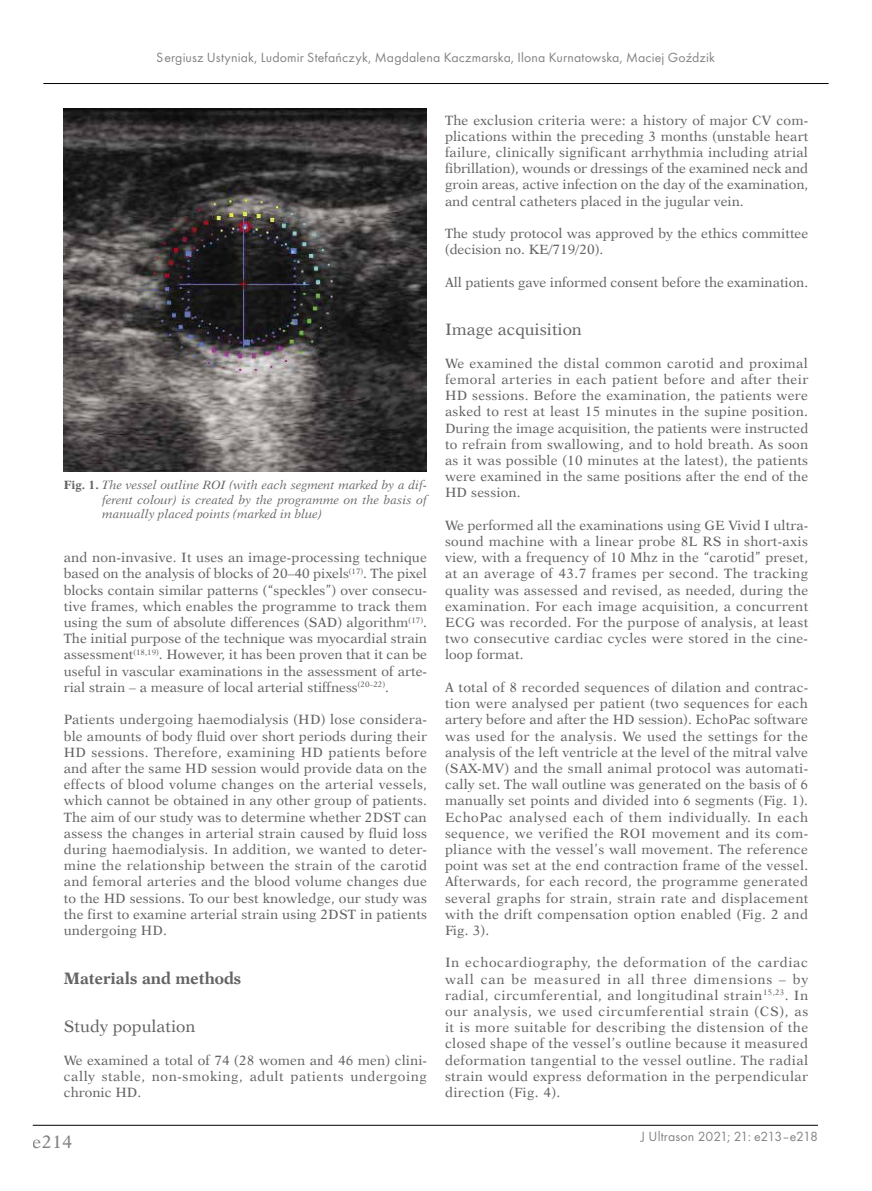
<style>
.page{position:relative;width:872px;height:1191px;background:#fff}
.page>*{position:absolute;margin:0;border:0;box-sizing:border-box;transform-origin:0 0}
.t1{font:18px "Dutch 823 EU Normal";color:#636363}
._2st_Srodtytul_PL_An{font:16.5px "Dutch 823 EU Normal";color:#636363}
._1st_Srodtytul_PL_An{font:16.5px "Dutch 823 EU Bold";color:#636363}
.t2{font:13.8px "Futura TCE";letter-spacing:.01em;color:#636363}
.BANG_-_Body_Ang{font:13.5px/16.2px "Dutch 823 EU Normal";letter-spacing:.01em;color:#636363;text-align:justify}
.Normalny{font:12px/14.4px "Dutch 823 EU Italic";color:#636363;text-align:justify}
.s1{font-family:"Dutch 823 EU Bold"}
</style>
<div class="page">
<hr style="left:33px;top:1125px;width:785px;height:1px;background:#000">
<hr style="left:43px;top:83px;width:785px;height:1px;background:#000">
<img style="left:64px;top:108px;width:363px;height:363px">
<p class="t2" style="left:157px;top:49px;width:559px">Sergiusz Ustyniak, Ludomir Stefańczyk, Magdalena Kaczmarska, Ilona Kurnatowska, Maciej Goździk</p>
<p class="Normalny" style="left:102px;top:478px;width:326px;text-indent:-38px"><span class="s1">Fig. 1.</span> The vessel outline ROI (with each segment marked by a dif&shy;ferent colour) is created by the programme on the basis of manually placed points (marked in blue)</p>
<p class="BANG_-_Body_Ang" style="left:64px;top:549px;width:365px">and non-invasive. It uses an image-processing technique based on the analysis of blocks of 20–40 pixels<sup>(17)</sup>. The pixel blocks contain similar patterns (“speckles”) over consecu&shy;tive frames, which enables the programme to track them using the sum of absolute differences (SAD) algorithm<sup>(17)</sup>.<br>The initial purpose of the technique was myocardial strain assessment<sup>(18,19)</sup>. However, it has been proven that it can be useful in vascular examinations in the assessment of arte&shy;rial strain – a measure of local arterial stiffness<sup>(20–22)</sup>.</p>
<p class="BANG_-_Body_Ang" style="left:64px;top:711px;width:365px">Patients undergoing haemodialysis (HD) lose considera&shy;ble amounts of body fluid over short periods during their HD sessions. Therefore, examining HD patients before and after the same HD session would provide data on the effects of blood volume changes on the arterial vessels, which cannot be obtained in any other group of patients.<br>The aim of our study was to determine whether 2DST can assess the changes in arterial strain caused by fluid loss during haemodialysis. In addition, we wanted to deter&shy;mine the relationship between the strain of the carotid and femoral arteries and the blood volume changes due to the HD sessions. To our best knowledge, our study was the first to examine arterial strain using 2DST in patients undergoing HD.</p>
<p class="_1st_Srodtytul_PL_An" style="left:64px;top:967px;width:179px">Materials and methods</p>
<p class="_2st_Srodtytul_PL_An" style="left:64px;top:1016px;width:133px">Study population</p>
<p class="BANG_-_Body_Ang" style="left:64px;top:1052px;width:365px">We examined a total of 74 (28 women and 46 men) clini&shy;cally stable, non-smoking, adult patients undergoing chronic HD.</p>
<p class="BANG_-_Body_Ang" style="left:445px;top:112px;width:365px">The exclusion criteria were: a history of major CV com&shy;plications within the preceding 3 months (unstable heart failure, clinically significant arrhythmia including atrial fibrillation), wounds or dressings of the examined neck and groin areas, active infection on the day of the examination, and central catheters placed in the jugular vein.</p>
<p class="BANG_-_Body_Ang" style="left:445px;top:225px;width:365px">The study protocol was approved by the ethics committee (decision no. KE/719/20).</p>
<p class="BANG_-_Body_Ang" style="left:445px;top:274px;width:365px">All patients gave informed consent before the examination.</p>
<p class="_2st_Srodtytul_PL_An" style="left:445px;top:319px;width:138px">Image acquisition</p>
<p class="BANG_-_Body_Ang" style="left:445px;top:355px;width:365px">We examined the distal common carotid and proximal femoral arteries in each patient before and after their HD sessions. Before the examination, the patients were asked to rest at least 15 minutes in the supine position.<br>During the image acquisition, the patients were instructed to refrain from swallowing, and to hold breath. As soon as it was possible (10 minutes at the latest), the patients were examined in the same positions after the end of the HD session.</p>
<p class="BANG_-_Body_Ang" style="left:445px;top:517px;width:365px">We performed all the examinations using GE Vivid I ultra&shy;sound machine with a linear probe 8L RS in short-axis view, with a frequency of 10 Mhz in the “carotid” preset, at an average of 43.7 frames per second. The tracking quality was assessed and revised, as needed, during the examination. For each image acquisition, a concurrent ECG was recorded. For the purpose of analysis, at least two consecutive cardiac cycles were stored in the cine&shy;loop format.</p>
<p class="BANG_-_Body_Ang" style="left:445px;top:679px;width:365px">A total of 8 recorded sequences of dilation and contrac&shy;tion were analysed per patient (two sequences for each artery before and after the HD session). EchoPac software was used for the analysis. We used the settings for the analysis of the left ventricle at the level of the mitral valve (SAX-MV) and the small animal protocol was automati&shy;cally set. The wall outline was generated on the basis of 6 manually set points and divided into 6 segments (Fig. 1).<br>EchoPac analysed each of them individually. In each sequence, we verified the ROI movement and its com&shy;pliance with the vessel’s wall movement. The reference point was set at the end contraction frame of the vessel.<br>Afterwards, for each record, the programme generated several graphs for strain, strain rate and displacement with the drift compensation option enabled (Fig. 2 and Fig. 3).</p>
<p class="BANG_-_Body_Ang" style="left:445px;top:954px;width:365px">In echocardiography, the deformation of the cardiac wall can be measured in all three dimensions – by radial, circumferential, and longitudinal strain<sup>15,23</sup>. In our analysis, we used circumferential strain (CS), as it is more suitable for describing the distension of the closed shape of the vessel’s outline because it measured deformation tangential to the vessel outline. The radial strain would express deformation in the perpendicular direction (Fig. 4).</p>
<h1 class="t1" style="left:33px;top:1131px;width:41px">e214</h1>
<p class="t2" style="left:641px;top:1128px;width:179px">J Ultrason 2021; 21: e213–e218</p>
</div>
